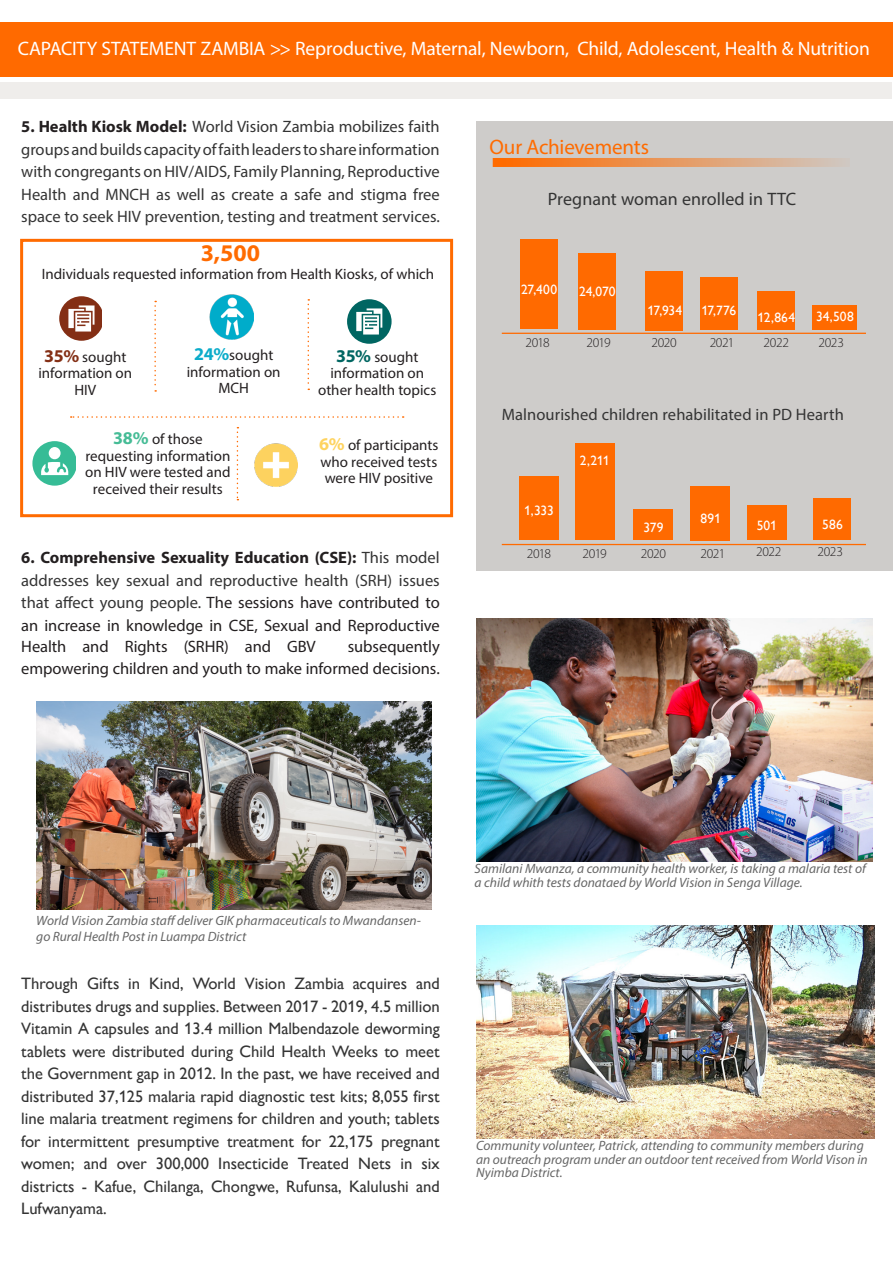
<style>
.page{position:relative;width:893px;height:1263px;background:#fff}
.page>*{position:absolute;margin:0;border:0;box-sizing:border-box;transform-origin:0 0}
.t1{font:700 24px "Myriad Pro";color:#ff6b00}
.t2{font:21px "Myriad Pro";letter-spacing:-.01em;color:#ff6b00}
.t3{font:19.5px "Myriad Pro";letter-spacing:-.005em;color:#fff}
.Paragraph_Style_1{font:18px "Myriad Pro";color:#343434}
.t4{font:16.5px/22.5px "Gill Sans Nova";color:#343434;text-align:justify}
.Paragraph_Style_1-2{font:16.5px/22.5px "Myriad Pro";color:#343434;text-align:justify}
.t5{font:16.5px/22.5px "Myriad Pro";letter-spacing:-.005em;color:#231f20;text-align:right}
.t6{font:15px/16.5px "Myriad Pro";color:#231f20;text-align:center}
.t7{font:italic 13.5px/13.5px "Myriad Pro";color:#666}
.Basic_Copy_White{font:13.5px "Gill Sans Nova";letter-spacing:-.005em;color:#fff}
.Basic_Copy_White-2{font:300 13.5px "Myriad Pro";letter-spacing:-.03em;color:#231f20}
.s1{font-weight:700;color:#231f20}
.s2{font-weight:700;font-size:18px;color:#842f15}
.s3{font-weight:700;font-size:18px;color:#0bacca}
.s4{font-weight:700;font-size:18px;color:#46bc96}
.s5{font-weight:700;font-size:18px;color:#fed35f}
.s6{font-weight:700;font-size:18px;color:#006662}
.s7{color:#231f20}
</style>
<div class="page">
<div style="left:476px;top:121px;width:417px;height:449px;background:#ceccca"></div>
<svg style="left:154px;top:301px;width:2px;height:91px"></svg>
<svg style="left:59px;top:296px;width:43px;height:45px"></svg>
<svg style="left:32px;top:441px;width:44px;height:45px"></svg>
<div style="left:49px;top:447px;width:12px;height:12px;background:#fff;border-radius:50%"></div>
<img style="left:209px;top:295px;width:45px;height:44px">
<svg style="left:308px;top:299px;width:1px;height:91px"></svg>
<svg style="left:71px;top:416px;width:333px;height:2px"></svg>
<img style="left:254px;top:443px;width:43px;height:43px">
<div style="left:20px;top:239px;width:433px;height:278px;border:3px solid #ff6b00"></div>
<div style="left:347px;top:299px;width:45px;height:45px;background:#006662;border-radius:50%"></div>
<svg style="left:356px;top:308px;width:26px;height:26px"></svg>
<svg style="left:237px;top:427px;width:1px;height:73px"></svg>
<hr style="left:502px;top:333px;width:364px;height:1px;background:#ff6a00">
<div style="left:520px;top:239px;width:38px;height:90px;background:#ff6a00"></div>
<div style="left:578px;top:253px;width:38px;height:77px;background:#ff6a00"></div>
<div style="left:645px;top:271px;width:38px;height:59px;background:#ff6a00"></div>
<div style="left:700px;top:278px;width:38px;height:52px;background:#ff6a00"></div>
<div style="left:758px;top:291px;width:37px;height:38px;background:#ff6a00"></div>
<hr style="left:502px;top:544px;width:364px;height:1px;background:#ff6a00">
<div style="left:519px;top:477px;width:39px;height:63px;background:#ff6a00"></div>
<div style="left:575px;top:443px;width:39px;height:97px;background:#ff6a00"></div>
<div style="left:634px;top:510px;width:39px;height:30px;background:#ff6a00"></div>
<div style="left:691px;top:486px;width:39px;height:54px;background:#ff6a00"></div>
<div style="left:747px;top:505px;width:39px;height:34px;background:#ff6a00"></div>
<svg style="left:493px;top:158px;width:350px;height:9px"></svg>
<div style="left:0;top:22px;width:893px;height:54px;background:#ff6a00"></div>
<div style="left:0;top:82px;width:892px;height:17px;background:#efedeb"></div>
<div style="left:813px;top:305px;width:44px;height:25px;background:#ff6a00"></div>
<div style="left:813px;top:498px;width:37px;height:42px;background:#ff6a00"></div>
<img style="left:36px;top:702px;width:396px;height:207px">
<img style="left:476px;top:926px;width:398px;height:212px">
<img style="left:477px;top:619px;width:395px;height:243px">
<p class="t3" style="left:18px;top:36px;width:854px">CAPACITY STATEMENT ZAMBIA &gt;&gt; Reproductive, Maternal, Newborn, Child, Adolescent, Health &amp; Nutrition</p>
<p class="Paragraph_Style_1-2" style="left:21px;top:115px;width:420px"><span class="s1">5. Health Kiosk Model:</span> World Vision Zambia mobilizes faith groups and builds capacity of faith leaders to share information with congregants on HIV/AIDS, Family Planning, Reproductive Health and MNCH as well as create a safe and stigma free space to seek HIV prevention, testing and treatment services.</p>
<p class="t1" style="left:201px;top:237px;width:61px">3,500</p>
<p class="t6" style="left:42px;top:265px;width:394px">Individuals requested information from Health Kiosks, of which</p>
<p class="t6" style="left:38px;top:348px;width:95px"><span class="s2">35%</span> sought information on<br>HIV</p>
<p class="t6" style="left:187px;top:347px;width:95px"><span class="s3">24%</span>sought information on<br>MCH</p>
<p class="t6" style="left:85px;top:431px;width:147px"><span class="s4">38%</span> of those requesting information on HIV were tested and received their results</p>
<p class="t6" style="left:319px;top:437px;width:121px;text-align:justify"><span class="s5">6%</span> of participants who received tests were HIV positive</p>
<p class="t6" style="left:318px;top:348px;width:120px"><span class="s6">35%</span> sought information on other health topics</p>
<p class="Paragraph_Style_1-2" style="left:21px;top:546px;width:420px"><span class="s1">6. Comprehensive Sexuality Education (CSE):</span> This model addresses key sexual and reproductive health (SRH) issues that affect young people. <span class="s7">The sessions have contributed to an increase in knowledge in CSE, Sexual and Reproductive</span></p>
<p class="t5" style="left:21px;top:635px;width:296px">Health and Rights (SRHR) and GBV</p>
<p class="t5" style="left:21px;top:635px;width:420px">subsequently<br>empowering children and youth to make informed decisions.</p>
<p class="t2" style="left:489px;top:134px;width:161px">Our Achievements</p>
<p class="Paragraph_Style_1" style="left:548px;top:187px;width:250px">Pregnant woman enrolled in TTC</p>
<p class="Basic_Copy_White" style="left:521px;top:282px;width:38px">27,400</p>
<p class="Basic_Copy_White-2" style="left:525px;top:334px;width:26px">2018</p>
<p class="Basic_Copy_White" style="left:579px;top:283px;width:38px">24,070</p>
<p class="Basic_Copy_White-2" style="left:586px;top:334px;width:26px">2019</p>
<p class="Basic_Copy_White" style="left:648px;top:302px;width:36px">17,934</p>
<p class="Basic_Copy_White-2" style="left:651px;top:334px;width:27px">2020</p>
<p class="Basic_Copy_White" style="left:701px;top:302px;width:36px">17,776</p>
<p class="Basic_Copy_White-2" style="left:710px;top:334px;width:26px">2021</p>
<p class="Basic_Copy_White" style="left:758px;top:310px;width:39px">12,864</p>
<p class="Basic_Copy_White-2" style="left:764px;top:334px;width:27px">2022</p>
<p class="Basic_Copy_White" style="left:816px;top:308px;width:39px">34,508</p>
<p class="Basic_Copy_White-2" style="left:818px;top:335px;width:27px">2023</p>
<p class="Paragraph_Style_1-2" style="left:502px;top:403px;width:344px">Malnourished children rehabilitated in PD Hearth</p>
<p class="Basic_Copy_White" style="left:524px;top:502px;width:31px">1,333</p>
<p class="Basic_Copy_White-2" style="left:527px;top:545px;width:26px">2018</p>
<p class="Basic_Copy_White" style="left:580px;top:452px;width:31px">2,211</p>
<p class="Basic_Copy_White-2" style="left:583px;top:545px;width:26px">2019</p>
<p class="Basic_Copy_White" style="left:643px;top:519px;width:21px">379</p>
<p class="Basic_Copy_White-2" style="left:641px;top:545px;width:27px">2020</p>
<p class="Basic_Copy_White" style="left:700px;top:511px;width:22px">891</p>
<p class="Basic_Copy_White-2" style="left:701px;top:545px;width:26px">2021</p>
<p class="Basic_Copy_White" style="left:757px;top:517px;width:22px">501</p>
<p class="Basic_Copy_White" style="left:822px;top:516px;width:22px">586</p>
<p class="Basic_Copy_White-2" style="left:756px;top:544px;width:27px">2022</p>
<p class="Basic_Copy_White-2" style="left:817px;top:544px;width:27px">2023</p>
<p class="t7" style="left:36px;top:912px;width:386px;line-height:16.2px">World Vision Zambia staff deliver GIK pharmaceuticals to Mwandansen&shy;go Rural Health Post in Luampa District</p>
<p class="t4" style="left:21px;top:972px;width:420px">Through Gifts in Kind, World Vision Zambia acquires and</p>
<p class="t4" style="left:21px;top:995px;width:420px">distributes drugs and supplies. Between 2017 - 2019, 4.5 million Vitamin A capsules and 13.4 million Malbendazole deworming tablets were distributed during Child Health Weeks to meet</p>
<p class="t4" style="left:21px;top:1062px;width:420px">the Government gap in 2012. In the past, we have received and distributed 37,125 malaria rapid diagnostic test kits; 8,055 first line malaria treatment regimens for children and youth; tablets for intermittent presumptive treatment for 22,175 pregnant</p>
<p class="t4" style="left:21px;top:1152px;width:420px">women; and over 300,000 Insecticide Treated Nets in six</p>
<p class="t4" style="left:21px;top:1175px;width:420px">districts - Kafue, Chilanga, Chongwe, Rufunsa, Kalulushi and<br>Lufwanyama.</p>
<p class="t7" style="left:475px;top:862px;width:393px">Samilani Mwanza, a community health worker, is taking a malaria test of a child whith tests donataed by World Vision in Senga Village.</p>
<p class="t7" style="left:476px;top:1139px;width:393px">Community volunteer, Patrick, attending to community members during an outreach program under an outdoor tent received from World Vison in<br>Nyimba District.</p>
</div>
